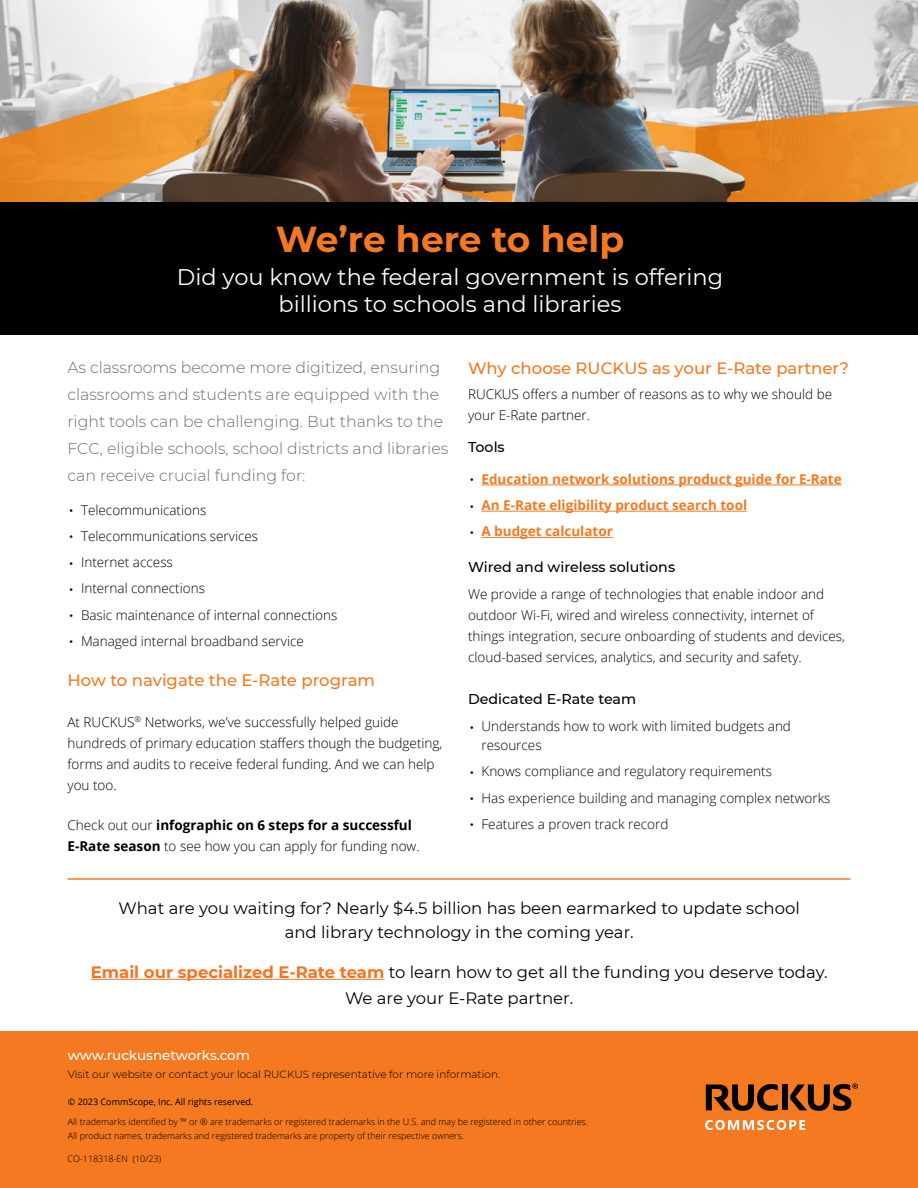
<style>
.page{position:relative;width:918px;height:1188px;background:#fff}
.page>*{position:absolute;margin:0;border:0;box-sizing:border-box;transform-origin:0 0}
.t1{font:700 36px "Montserrat";color:#f47920}
.t2{font:22.5px/27px "Montserrat";color:#fff;text-align:center}
.t3{font:16.5px/24px "Montserrat";color:#000;text-align:center}
.t4{font:500 16.5px "Montserrat";color:#f47920}
.t5{font:300 15.75px/27px "Montserrat";color:#6d6e71}
.t6{font:500 14.25px "Montserrat";color:#000}
.t7{font:300 13.5px/26.2px "Open Sans";color:#000}
.t8{font:700 13.5px/26.2px "Open Sans";color:#f47920}
.t9{font:700 13.5px/21px "Open Sans";color:#000}
.t10{font:500 13.5px "Montserrat";letter-spacing:-.005em;color:#fff}
.t11{font:300 10.5px "Montserrat";color:#000}
.t12{font:300 9px/13.5px "Open Sans";color:#000}
.t13{font:9px "Open Sans";color:#000}
.t14{font:300 9px "Open Sans";color:#000101}
.s1{font-family:"Frutiger LT Pro";font-size:27px}
.s2{font-weight:300}
.s3{font-family:"Frutiger LT Pro";font-weight:300;font-size:27px;color:#000}
.s4{font-weight:700;color:#f47421}
</style>
<div class="page">
<img style="left:0;top:0;width:918px;height:203px">
<div style="left:0;top:1031px;width:918px;height:157px;background:#f47920"></div>
<div style="left:0;top:203px;width:918px;height:132px;background:#000101"></div>
<hr style="left:482px;top:485px;width:360px;height:1px;background:#f47920">
<hr style="left:482px;top:511px;width:265px;height:1px;background:#f47920">
<hr style="left:482px;top:537px;width:131px;height:1px;background:#f47920">
<div style="left:782px;top:1084px;width:6px;height:26px;background:#000101"></div>
<svg style="left:706px;top:1084px;width:72px;height:27px"></svg>
<svg style="left:790px;top:1083px;width:68px;height:28px"></svg>
<svg style="left:705px;top:1120px;width:100px;height:10px"></svg>
<hr style="left:91px;top:979px;width:293px;height:1px;background:#f47421">
<hr style="left:68px;top:878px;width:782px;height:2px;background:#f47920">
<h1 class="t1" style="left:276px;top:213px;width:350px">We’re here to help</h1>
<h2 class="t2" style="left:177px;top:263px;width:548px">Did you know the federal government is offering billions to schools and libraries</h2>
<p class="t5" style="left:68px;top:353px;width:382px">As classrooms become more digitized, ensuring classrooms and students are equipped with the right tools can be challenging. But thanks to the FCC, eligible schools, school districts and libraries can receive crucial funding for:</p>
<p class="t7" style="left:68px;top:496px;width:272px"><span class="s1">·</span> Telecommunications<br><span class="s1">·</span> Telecommunications services<br><span class="s1">·</span> Internet access<br><span class="s1">·</span> Internal connections<br><span class="s1">·</span> Basic maintenance of internal connections <span class="s1">·</span> Managed internal broadband service</p>
<p class="t4" style="left:68px;top:669px;width:309px">How to navigate the E-Rate program</p>
<p class="t7" style="left:67px;top:711px;width:377px;line-height:21px">At RUCKUS<sup>®</sup> Networks, we’ve successfully helped guide hundreds of primary education staffers though the budgeting, forms and audits to receive federal funding. And we can help you too.</p>
<p class="t9" style="left:67px;top:815px;width:354px"><span class="s2">Check out our</span> infographic on 6 steps for a successful<br>E-Rate season <span class="s2">to see how you can apply for funding now.</span></p>
<p class="t4" style="left:468px;top:356px;width:382px">Why choose RUCKUS as your E-Rate partner?</p>
<p class="t7" style="left:468px;top:383px;width:366px;line-height:21px">RUCKUS offers a number of reasons as to why we should be your E-Rate partner.</p>
<p class="t6" style="left:468px;top:437px;width:38px">Tools</p>
<p class="t8" style="left:468px;top:466px;width:375px"><span class="s3">·</span> Education network solutions product guide for E-Rate <span class="s3">·</span> An E-Rate eligibility product search tool<br><span class="s3">·</span> A budget calculator</p>
<p class="t6" style="left:468px;top:557px;width:209px">Wired and wireless solutions</p>
<p class="t7" style="left:468px;top:583px;width:379px;line-height:21px">We provide a range of technologies that enable indoor and outdoor Wi-Fi, wired and wireless connectivity, internet of things integration, secure onboarding of students and devices, cloud-based services, analytics, and security and safety.</p>
<p class="t6" style="left:468px;top:688px;width:170px">Dedicated E-Rate team</p>
<p class="t7" style="left:482px;top:717px;width:311px;line-height:18.8px;text-indent:-14px"><span class="s1">·</span> Understands how to work with limited budgets and resources</p>
<p class="t7" style="left:468px;top:758px;width:364px"><span class="s1">·</span> Knows compliance and regulatory requirements<br><span class="s1">·</span> Has experience building and managing complex networks <span class="s1">·</span> Features a proven track record</p>
<p class="t3" style="left:118px;top:895px;width:683px">What are you waiting for? Nearly $4.5 billion has been earmarked to update school and library technology in the coming year.</p>
<p class="t3" style="left:91px;top:959px;width:738px;line-height:25.5px"><span class="s4">Email our specialized E-Rate team</span> to learn how to get all the funding you deserve today.<br>We are your E-Rate partner.</p>
<p class="t10" style="left:68px;top:1046px;width:184px">www.ruckusnetworks.com</p>
<p class="t11" style="left:68px;top:1067px;width:434px">Visit our website or contact your local RUCKUS representative for more information.</p>
<p class="t13" style="left:68px;top:1095px;width:187px">© 2023 CommScope, Inc. All rights reserved.</p>
<p class="t12" style="left:68px;top:1115px;width:522px">All trademarks identified by ™ or ® are trademarks or registered trademarks in the U.S. and may be registered in other countries.<br>All product names, trademarks and registered trademarks are property of their respective owners.</p>
<p class="t14" style="left:68px;top:1152px;width:95px">CO-118318-EN (10/23)</p>
</div>
